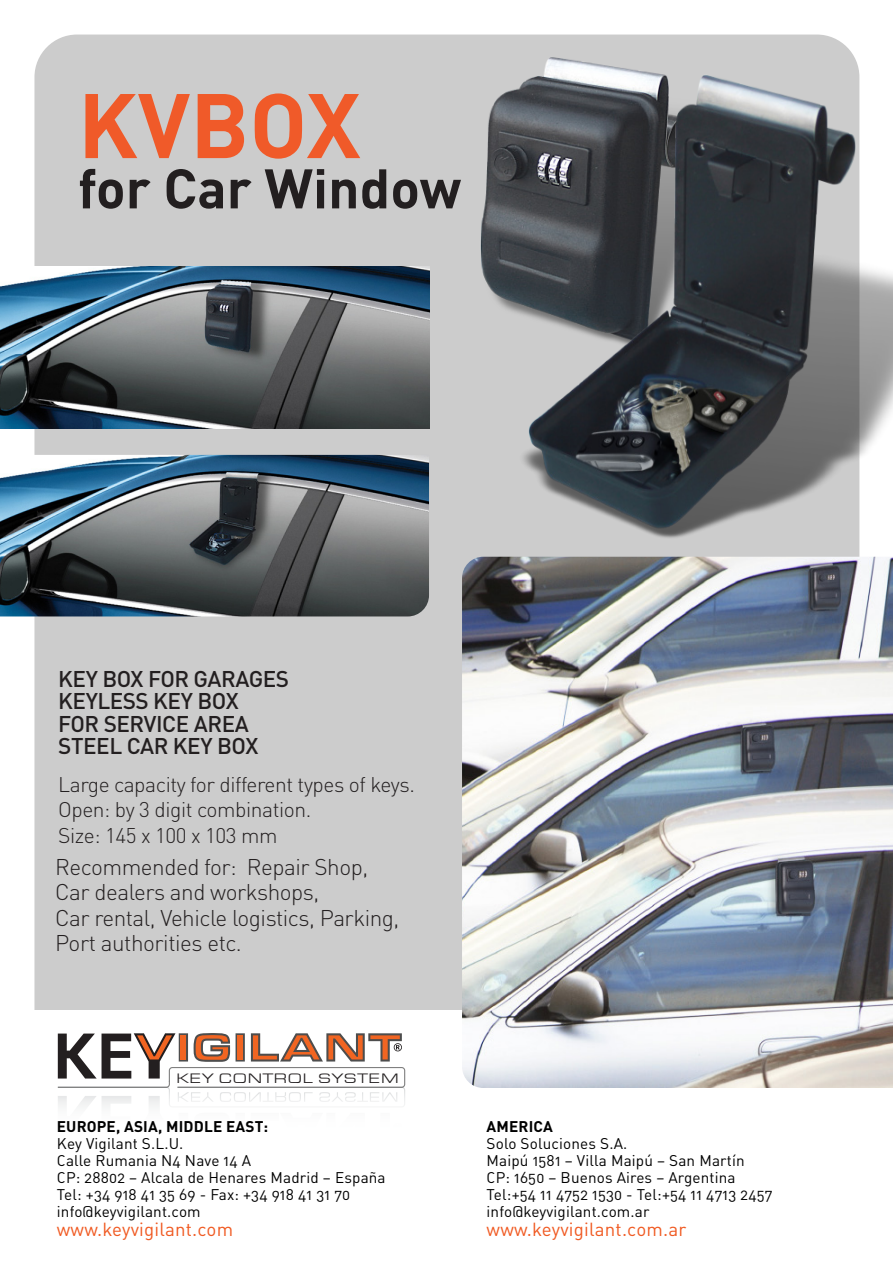
<style>
.page{position:relative;width:893px;height:1263px;background:#fff}
.page>*{position:absolute;margin:0;border:0;box-sizing:border-box;transform-origin:0 0}
.t1{font:700 90px "DIN";color:#f05a29}
.t2{font:700 54.9px "DIN";color:#231f20}
.t3{font:300 22.5px/25.5px "DIN";letter-spacing:-.02em;color:#231f20}
.t4{font:500 22.5px/22.5px "DIN";letter-spacing:-.02em;color:#231f20}
.t5{font:300 21px/25.5px "DIN";letter-spacing:-.02em;color:#231f20}
.t6{font:18.75px "DIN Regular Alternate";letter-spacing:.01em;color:#f05a22}
.t7{font:15.3px/17px "DIN Regular Alternate";letter-spacing:.01em;color:#000}
.t8{font:700 15.3px "DIN";letter-spacing:.01em;color:#000}
.t9{font:14.1px "Eurostile Extended";letter-spacing:.05em;color:#231f20}
</style>
<div class="page">
<div style="left:34px;top:35px;width:825px;height:1194px;background:#ccc;border-radius:43px"></div>
<img style="left:480px;top:98px;width:18px;height:204px">
<div style="left:16px;top:1010px;width:863px;height:253px;background:#fff"></div>
<img style="left:462px;top:557px;width:431px;height:531px">
<img style="left:0;top:455px;width:429px;height:161px">
<img style="left:0;top:267px;width:429px;height:161px">
<img style="left:498px;top:53px;width:395px;height:504px">
<svg style="left:57px;top:1033px;width:349px;height:69px"></svg>
<h1 class="t1" style="left:78px;top:67px;width:284px">KVBOX</h1>
<h2 class="t2" style="left:78px;top:153px;width:385px">for Car Window</h2>
<h3 class="t4" style="left:58px;top:667px;width:232px">KEY BOX FOR GARAGES<br>KEYLESS KEY BOX<br>FOR SERVICE AREA<br>STEEL CAR KEY BOX</h3>
<h3 class="t5" style="left:58px;top:771px;width:358px">Large capacity for different types of keys.<br>Open: by 3 digit combination.<br>Size: 145 x 100 x 103 mm</h3>
<h3 class="t3" style="left:55px;top:854px;width:346px">Recommended for: Repair Shop,<br>Car dealers and workshops,<br>Car rental, Vehicle logistics, Parking,<br>Port authorities etc.</h3>
<p class="t9" style="left:176px;top:1071px;width:224px">KEY CONTROL SYSTEM</p>
<p class="t8" style="left:57px;top:1116px;width:213px">EUROPE, ASIA, MIDDLE EAST:</p>
<p class="t7" style="left:57px;top:1135px;width:330px">Key Vigilant S.L.U.<br>Calle Rumania N4 Nave 14 A<br>CP: 28802 – Alcala de Henares Madrid – España<br>Tel: +34 918 41 35 69 - Fax: +34 918 41 31 70 info@keyvigilant.com</p>
<p class="t6" style="left:57px;top:1217px;width:178px">www.keyvigilant.com</p>
<p class="t8" style="left:487px;top:1116px;width:68px">AMERICA</p>
<p class="t7" style="left:487px;top:1135px;width:287px">Solo Soluciones S.A.<br>Maipú 1581 – Villa Maipú – San Martín<br>CP: 1650 – Buenos Aires – Argentina<br>Tel:+54 11 4752 1530 - Tel:+54 11 4713 2457 info@keyvigilant.com.ar</p>
<p class="t6" style="left:487px;top:1217px;width:201px">www.keyvigilant.com.ar</p>
</div>
